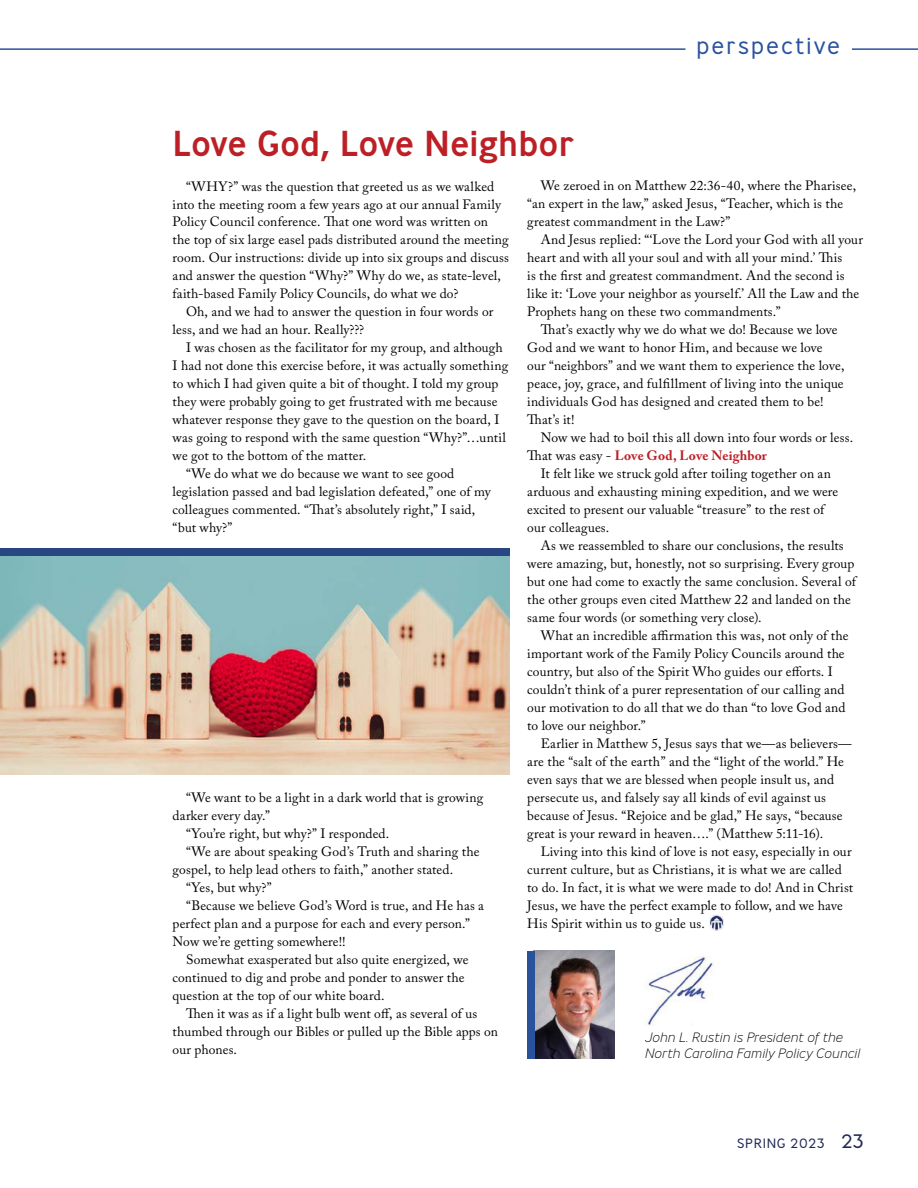
<style>
.page{position:relative;width:918px;height:1188px;background:#fff}
.page>*{position:absolute;margin:0;border:0;box-sizing:border-box;transform-origin:0 0}
.t1{font:500 36px "Ministry";letter-spacing:-.005em;color:#bc2026}
.t2{font:300 24px "Ministry";letter-spacing:.07em;color:#29529c}
.t3{font:13.5px/18px "Adobe Caslon Pro";letter-spacing:.01em;color:#000}
.t4{font:italic 200 13.5px/16.2px "Ministry";letter-spacing:.01em;color:#000}
.t5{font:700 13.5px "Adobe Caslon Pro";letter-spacing:.015em;color:#bc2026}
.t6{font:300 13.5px "Ministry";letter-spacing:.05em;color:#1f2957}
.s1{font-weight:400;color:#000}
.s2{font-size:19.5px}
</style>
<div class="page">
<hr style="left:852px;top:48px;width:66px;height:2px;background:#29529c">
<hr style="left:0;top:48px;width:686px;height:2px;background:#29529c">
<img style="left:709px;top:915px;width:15px;height:16px">
<img style="left:645px;top:956px;width:69px;height:69px">
<img style="left:535px;top:951px;width:79px;height:108px">
<div style="left:527px;top:951px;width:8px;height:108px;background:#29529c"></div>
<img style="left:0;top:556px;width:510px;height:219px">
<div style="left:0;top:548px;width:510px;height:8px;background:#274682"></div>
<h2 class="t2" style="left:696px;top:31px;width:145px">perspective</h2>
<h1 class="t1" style="left:173px;top:120px;width:403px">Love God, Love Neighbor</h1>
<p class="t3" style="left:173px;top:177px;width:338px;text-indent:14px">“WHY?” was the question that greeted us as we walked into the meeting room a few years ago at our annual Family Policy Council conference. That one word was written on the top of six large easel pads distributed around the meeting room. Our instructions: divide up into six groups and discuss and answer the question “Why?” Why do we, as state-level, faith-based Family Policy Councils, do what we do?</p>
<p class="t3" style="left:173px;top:303px;width:322px;text-indent:14px">Oh, and we had to answer the question in four words or less, and we had an hour. Really???</p>
<p class="t3" style="left:186px;top:339px;width:318px">I was chosen as the facilitator for my group, and although</p>
<p class="t3" style="left:173px;top:357px;width:337px">I had not done this exercise before, it was actually something</p>
<p class="t3" style="left:173px;top:375px;width:327px">to which I had given quite a bit of thought. I told my group</p>
<p class="t3" style="left:173px;top:393px;width:326px">they were probably going to get frustrated with me because</p>
<p class="t3" style="left:173px;top:411px;width:328px">whatever response they gave to the question on the board, I</p>
<p class="t3" style="left:173px;top:429px;width:335px">was going to respond with the same question “Why?”…until</p>
<p class="t3" style="left:173px;top:447px;width:195px">we got to the bottom of the matter.</p>
<p class="t3" style="left:186px;top:465px;width:270px">“We do what we do because we want to see good</p>
<p class="t3" style="left:173px;top:483px;width:320px">legislation passed and bad legislation defeated,” one of my</p>
<p class="t3" style="left:173px;top:501px;width:304px">colleagues commented. “That’s absolutely right,” I said,</p>
<p class="t3" style="left:173px;top:519px;width:61px">“but why?”</p>
<p class="t3" style="left:527px;top:177px;width:330px;text-indent:14px">We zeroed in on Matthew 22:36-40, where the Pharisee, “an expert in the law,” asked Jesus, “Teacher, which is the greatest commandment in the Law?”</p>
<p class="t3" style="left:541px;top:231px;width:324px">And Jesus replied: “‘Love the Lord your God with all your</p>
<p class="t3" style="left:527px;top:249px;width:317px">heart and with all your soul and with all your mind.’ This</p>
<p class="t3" style="left:527px;top:267px;width:319px">is the first and greatest commandment. And the second is</p>
<p class="t3" style="left:527px;top:285px;width:334px">like it: ‘Love your neighbor as yourself.’ All the Law and the</p>
<p class="t3" style="left:527px;top:303px;width:255px">Prophets hang on these two commandments.”</p>
<p class="t3" style="left:541px;top:321px;width:298px">That’s exactly why we do what we do! Because we love</p>
<p class="t3" style="left:527px;top:339px;width:297px">God and we want to honor Him, and because we love</p>
<p class="t3" style="left:527px;top:357px;width:319px">our “neighbors” and we want them to experience the love,</p>
<p class="t3" style="left:527px;top:375px;width:318px">peace, joy, grace, and fulfillment of living into the unique</p>
<p class="t3" style="left:527px;top:393px;width:298px">individuals God has designed and created them to be!</p>
<p class="t3" style="left:527px;top:411px;width:49px">That’s it!</p>
<p class="t3" style="left:541px;top:429px;width:314px">Now we had to boil this all down into four words or less.</p>
<p class="t5" style="left:527px;top:448px;width:241px"><span class="s1">That was easy -</span> Love God, Love Neighbor</p>
<p class="t3" style="left:541px;top:465px;width:292px">It felt like we struck gold after toiling together on an</p>
<p class="t3" style="left:527px;top:483px;width:313px">arduous and exhausting mining expedition, and we were</p>
<p class="t3" style="left:527px;top:501px;width:299px">excited to present our valuable “treasure” to the rest of</p>
<p class="t3" style="left:527px;top:519px;width:84px">our colleagues.</p>
<p class="t3" style="left:541px;top:537px;width:304px">As we reassembled to share our conclusions, the results</p>
<p class="t3" style="left:527px;top:555px;width:329px">were amazing, but, honestly, not so surprising. Every group</p>
<p class="t3" style="left:527px;top:573px;width:330px">but one had come to exactly the same conclusion. Several of</p>
<p class="t3" style="left:527px;top:591px;width:325px">the other groups even cited Matthew 22 and landed on the</p>
<p class="t3" style="left:527px;top:609px;width:236px">same four words (or something very close).</p>
<p class="t3" style="left:541px;top:627px;width:309px">What an incredible affirmation this was, not only of the</p>
<p class="t3" style="left:527px;top:645px;width:319px">important work of the Family Policy Councils around the</p>
<p class="t3" style="left:527px;top:663px;width:307px">country, but also of the Spirit Who guides our efforts. I</p>
<p class="t3" style="left:527px;top:681px;width:319px">couldn’t think of a purer representation of our calling and</p>
<p class="t3" style="left:527px;top:699px;width:320px">our motivation to do all that we do than “to love God and</p>
<p class="t3" style="left:527px;top:717px;width:120px">to love our neighbor.”</p>
<p class="t3" style="left:541px;top:735px;width:313px">Earlier in Matthew 5, Jesus says that we—as believers—</p>
<p class="t3" style="left:527px;top:753px;width:318px">are the “salt of the earth” and the “light of the world.” He</p>
<p class="t3" style="left:527px;top:771px;width:308px">even says that we are blessed when people insult us, and</p>
<p class="t3" style="left:527px;top:789px;width:300px">persecute us, and falsely say all kinds of evil against us</p>
<p class="t3" style="left:527px;top:807px;width:317px">because of Jesus. “Rejoice and be glad,” He says, “because</p>
<p class="t3" style="left:527px;top:825px;width:297px">great is your reward in heaven….” (Matthew 5:11-16).</p>
<p class="t3" style="left:541px;top:843px;width:312px">Living into this kind of love is not easy, especially in our</p>
<p class="t3" style="left:527px;top:861px;width:316px">current culture, but as Christians, it is what we are called</p>
<p class="t3" style="left:527px;top:879px;width:327px">to do. In fact, it is what we were made to do! And in Christ</p>
<p class="t3" style="left:527px;top:897px;width:317px">Jesus, we have the perfect example to follow, and we have</p>
<p class="t3" style="left:527px;top:915px;width:179px">His Spirit within us to guide us.</p>
<p class="t3" style="left:186px;top:789px;width:299px">“We want to be a light in a dark world that is growing</p>
<p class="t3" style="left:173px;top:807px;width:99px">darker every day.”</p>
<p class="t3" style="left:186px;top:825px;width:205px">“You’re right, but why?” I responded.</p>
<p class="t3" style="left:186px;top:843px;width:295px">“We are about speaking God’s Truth and sharing the</p>
<p class="t3" style="left:173px;top:861px;width:282px">gospel, to help lead others to faith,” another stated.</p>
<p class="t3" style="left:186px;top:879px;width:87px">“Yes, but why?”</p>
<p class="t3" style="left:186px;top:897px;width:299px">“Because we believe God’s Word is true, and He has a</p>
<p class="t3" style="left:173px;top:915px;width:299px">perfect plan and a purpose for each and every person.”</p>
<p class="t3" style="left:173px;top:933px;width:175px">Now we’re getting somewhere!!</p>
<p class="t3" style="left:186px;top:951px;width:284px">Somewhat exasperated but also quite energized, we</p>
<p class="t3" style="left:173px;top:969px;width:293px">continued to dig and probe and ponder to answer the</p>
<p class="t3" style="left:173px;top:987px;width:213px">question at the top of our white board.</p>
<p class="t3" style="left:186px;top:1005px;width:293px">Then it was as if a light bulb went off, as several of us</p>
<p class="t3" style="left:173px;top:1023px;width:327px">thumbed through our Bibles or pulled up the Bible apps on</p>
<p class="t3" style="left:173px;top:1041px;width:66px">our phones.</p>
<p class="t4" style="left:645px;top:1029px;width:217px">John L. Rustin is President of the<br>North Carolina Family Policy Council</p>
<p class="t6" style="left:737px;top:1134px;width:128px">SPRING 2023 <span class="s2">23</span></p>
</div>
